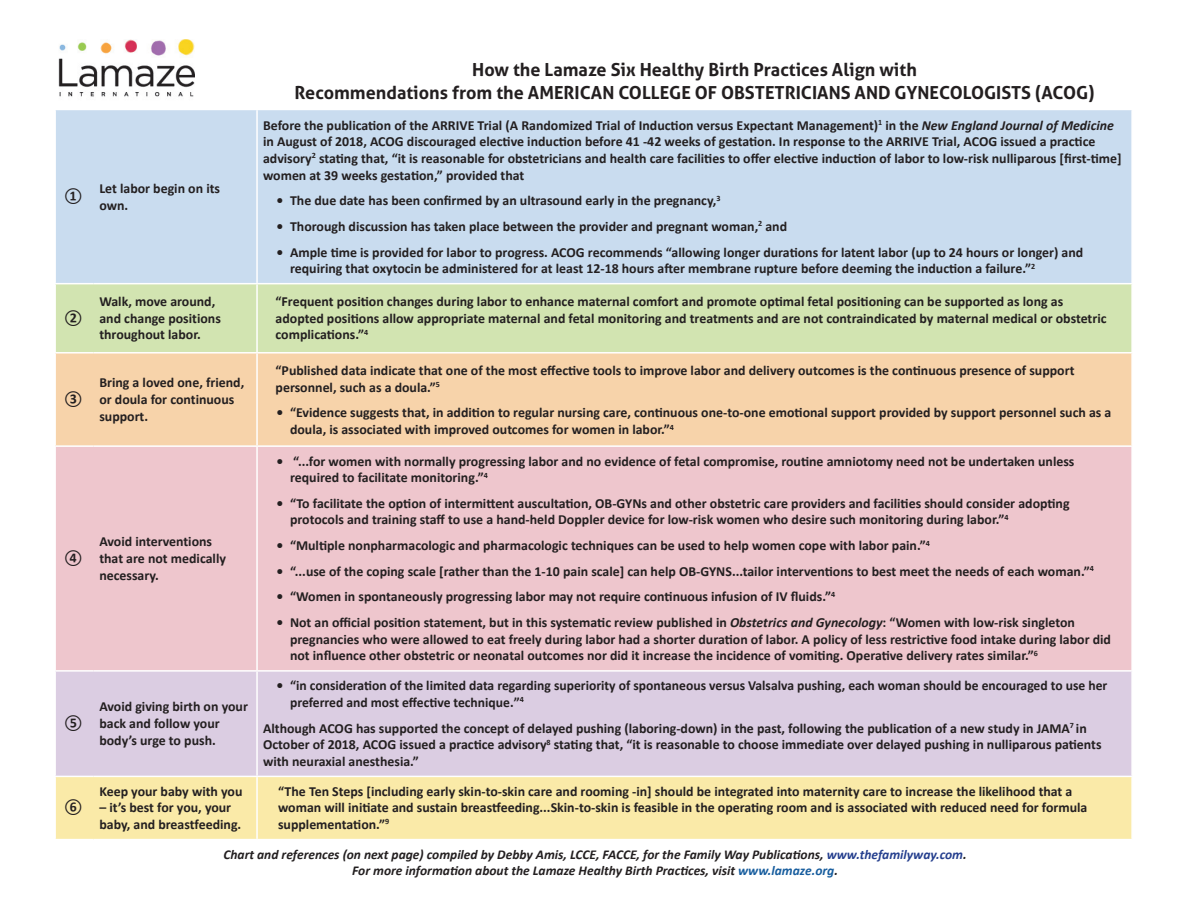
<style>
.page{position:relative;width:1188px;height:918px;background:#fff}
.page>*{position:absolute;margin:0;border:0;box-sizing:border-box;transform-origin:0 0}
.t1{font:700 18px "Aller";color:#231f20}
.bullet{font:700 13.8px/16.6px "Calibri";color:#231f20}
.x{font:700 13.8px/16.6px "Calibri";color:#231f20}
.t2{font:italic 700 13.5px/16.2px "Calibri";color:#231f20;text-align:center}
.s1{font-style:italic}
.s2{color:#253f8e}
.s3{color:#175d9e}
</style>
<div class="page">
<div style="left:56px;top:110px;width:1075px;height:173px;background:#c9dcef"></div>
<div style="left:56px;top:284px;width:1075px;height:68px;background:#d2e4b1"></div>
<div style="left:56px;top:354px;width:1075px;height:91px;background:#f7d3aa"></div>
<div style="left:56px;top:447px;width:1075px;height:223px;background:#eec6cd"></div>
<div style="left:56px;top:672px;width:1075px;height:104px;background:#dbcde2"></div>
<div style="left:56px;top:777px;width:1075px;height:62px;background:#faeaa8"></div>
<hr style="left:256px;top:110px;width:2px;height:173px;background:#fff">
<hr style="left:256px;top:284px;width:2px;height:68px;background:#fff">
<hr style="left:256px;top:354px;width:2px;height:91px;background:#fff">
<hr style="left:256px;top:447px;width:2px;height:223px;background:#fff">
<hr style="left:256px;top:672px;width:2px;height:104px;background:#fff">
<hr style="left:256px;top:777px;width:2px;height:62px;background:#fff">
<img style="left:58px;top:40px;width:136px;height:57px">
<p class="bullet" style="left:64px;top:188px;width:20px">①</p>
<p class="bullet" style="left:99px;top:180px;width:122px">Let labor begin on its own.</p>
<p class="t1" style="left:472px;top:59px;width:446px">How the Lamaze Six Healthy Birth Practices Align with</p>
<p class="t1" style="left:294px;top:81px;width:802px">Recommendations from the AMERICAN COLLEGE OF OBSTETRICIANS AND GYNECOLOGISTS (ACOG)</p>
<p class="bullet" style="left:263px;top:117px;width:860px">Before the publication of the ARRIVE Trial (A Randomized Trial of Induction versus Expectant Management)<sup>1</sup> in the <span class="s1">New England Journal of Medicine </span>in August of 2018, ACOG discouraged elective induction before 41 -42 weeks of gestation. In response to the ARRIVE Trial, ACOG issued a practice advisory<sup>2</sup> stating that, “it is reasonable for obstetricians and health care facilities to offer elective induction of labor to low-risk nulliparous [first-time] women at 39 weeks gestation,” provided that</p>
<p class="bullet" style="left:277px;top:192px;width:445px">• The due date has been confirmed by an ultrasound early in the pregnancy,<sup>3</sup></p>
<p class="bullet" style="left:277px;top:218px;width:512px">• Thorough discussion has taken place between the provider and pregnant woman,<sup>2</sup> and</p>
<p class="bullet" style="left:290px;top:244px;width:795px;text-indent:-14px">• Ample time is provided for labor to progress. ACOG recommends “allowing longer durations for latent labor (up to 24 hours or longer) and requiring that oxytocin be administered for at least 12-18 hours after membrane rupture before deeming the induction a failure.”<sup>2</sup></p>
<p class="bullet" style="left:64px;top:310px;width:20px">②</p>
<p class="bullet" style="left:64px;top:391px;width:20px">③</p>
<p class="bullet" style="left:64px;top:550px;width:20px">④</p>
<p class="bullet" style="left:64px;top:715px;width:20px">⑤</p>
<p class="bullet" style="left:64px;top:799px;width:20px">⑥</p>
<p class="x" style="left:99px;top:293px;width:123px">Walk, move around, and change positions throughout labor.</p>
<p class="bullet" style="left:276px;top:293px;width:832px">“Frequent position changes during labor to enhance maternal comfort and promote optimal fetal positioning can be supported as long as adopted positions allow appropriate maternal and fetal monitoring and treatments and are not contraindicated by maternal medical or obstetric complications.”<sup>4</sup></p>
<p class="x" style="left:99px;top:374px;width:146px">Bring a loved one, friend, or doula for continuous support.</p>
<p class="x" style="left:99px;top:533px;width:128px">Avoid interventions that are not medically necessary.</p>
<p class="x" style="left:99px;top:698px;width:150px">Avoid giving birth on your back and follow your body’s urge to push.</p>
<p class="bullet" style="left:276px;top:362px;width:800px">“Published data indicate that one of the most effective tools to improve labor and delivery outcomes is the continuous presence of support personnel, such as a doula.”<sup>5</sup></p>
<p class="bullet" style="left:290px;top:405px;width:823px;text-indent:-14px">• “Evidence suggests that, in addition to regular nursing care, continuous one-to-one emotional support provided by support personnel such as a doula, is associated with improved outcomes for women in labor.”<sup>4</sup></p>
<p class="bullet" style="left:290px;top:453px;width:786px;text-indent:-14px">• “...for women with normally progressing labor and no evidence of fetal compromise, routine amniotomy need not be undertaken unless required to facilitate monitoring.”<sup>4</sup></p>
<p class="bullet" style="left:290px;top:495px;width:781px;text-indent:-14px">• “To facilitate the option of intermittent auscultation, OB-GYNs and other obstetric care providers and facilities should consider adopting protocols and training staff to use a hand-held Doppler device for low-risk women who desire such monitoring during labor.”<sup>4</sup></p>
<p class="bullet" style="left:277px;top:537px;width:655px">• “Multiple nonpharmacologic and pharmacologic techniques can be used to help women cope with labor pain.”<sup>4</sup></p>
<p class="bullet" style="left:277px;top:563px;width:819px">• “...use of the coping scale [rather than the 1-10 pain scale] can help OB-GYNS...tailor interventions to best meet the needs of each woman.”<sup>4</sup></p>
<p class="bullet" style="left:277px;top:589px;width:560px">• “Women in spontaneously progressing labor may not require continuous infusion of IV fluids.”<sup>4</sup></p>
<p class="bullet" style="left:290px;top:614px;width:823px;text-indent:-14px">• Not an official position statement, but in this systematic review published in <span class="s1">Obstetrics and Gynecology</span>: “Women with low-risk singleton pregnancies who were allowed to eat freely during labor had a shorter duration of labor. A policy of less restrictive food intake during labor did not influence other obstetric or neonatal outcomes nor did it increase the incidence of vomiting. Operative delivery rates similar.”<sup>6</sup></p>
<p class="bullet" style="left:290px;top:677px;width:819px;text-indent:-14px">• “in consideration of the limited data regarding superiority of spontaneous versus Valsalva pushing, each woman should be encouraged to use her preferred and most effective technique.”<sup>4</sup></p>
<p class="bullet" style="left:263px;top:720px;width:840px">Although ACOG has supported the concept of delayed pushing (laboring-down) in the past, following the publication of a new study in JAMA<sup>7</sup> in<br>October of 2018, ACOG issued a practice advisory<sup>8</sup> stating that, “it is reasonable to choose immediate over delayed pushing in nulliparous patients with neuraxial anesthesia.”</p>
<p class="bullet" style="left:278px;top:783px;width:811px">“The Ten Steps [including early skin-to-skin care and rooming -in] should be integrated into maternity care to increase the likelihood that a woman will initiate and sustain breastfeeding...Skin-to-skin is feasible in the operating room and is associated with reduced need for formula supplementation.”<sup>9</sup></p>
<p class="t2" style="left:223px;top:847px;width:745px">Chart and references (on next page) compiled by Debby Amis, LCCE, FACCE, for the Family Way Publications, <span class="s2">www.thefamilyway.com</span>.<br>For more information about the Lamaze Healthy Birth Practices, visit <span class="s3">www.lamaze.org</span>.</p>
<p class="x" style="left:99px;top:783px;width:145px">Keep your baby with you</p>
<p class="x" style="left:99px;top:799px;width:143px">– it’s best for you, your baby, and breastfeeding.</p>
</div>
